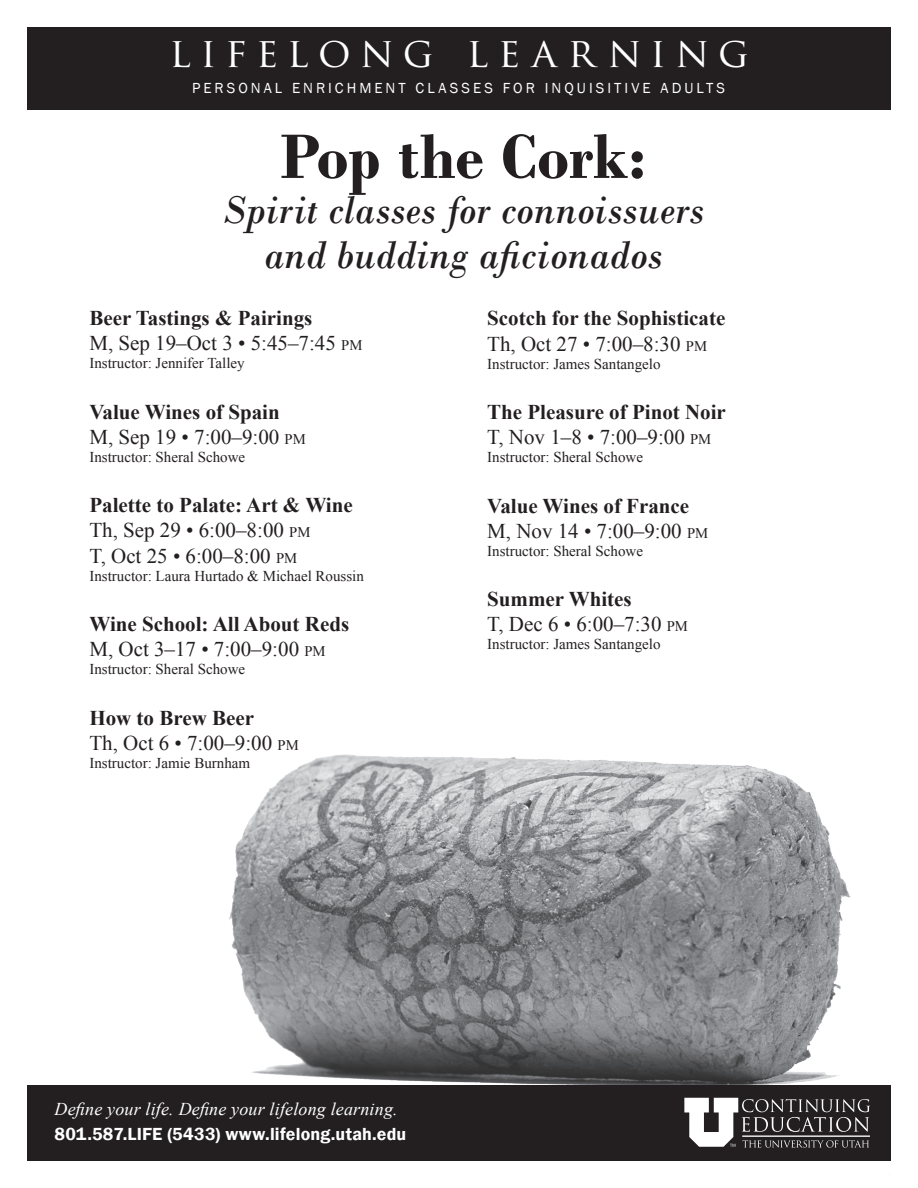
<style>
.page{position:relative;width:918px;height:1188px;background:#fff}
.page>*{position:absolute;margin:0;border:0;box-sizing:border-box;transform-origin:0 0}
.t1{font:700 66px "Bodoni";letter-spacing:-.005em;color:#231f20}
.t2{font:45px "Trajan Pro";letter-spacing:.18em;color:#fff}
.t3{font:italic 40.5px/45px "Bodoni";color:#231f20;text-align:center}
.t4{font:40.5px "Trajan Pro";letter-spacing:.23em;color:#fff}
.t5{font:700 21px/25.2px "Times New Roman";color:#231f20}
.t6{font:italic 18px "Times New Roman";letter-spacing:.01em;color:#fff}
.t7{font:600 18px "Franklin Gothic";letter-spacing:.01em;color:#fff}
.t8{font:15px "Times New Roman";color:#231f20}
.t9{font:15px "Franklin Gothic";letter-spacing:.205em;color:#fff}
.s1{font-weight:400}
.s2{font-weight:400;font-size:14.7px}
</style>
<div class="page">
<img style="left:229px;top:754px;width:662px;height:421px">
<div style="left:27px;top:27px;width:864px;height:83px;background:#231f20"></div>
<div style="left:28px;top:1085px;width:863px;height:76px;background:#231f20"></div>
<svg style="left:684px;top:1098px;width:186px;height:50px"></svg>
<hr style="left:742px;top:1136px;width:128px;height:1px;background:#fff">
<h3 class="t4" style="left:169px;top:27px;width:581px">LIFELONG LEARNING</h3>
<h2 class="t2" style="left:161px;top:25px;width:609px">LIFELONG LEARNING</h2>
<p class="t9" style="left:192px;top:79px;width:535px">PERSONAL ENRICHMENT CLASSES FOR INQUISITIVE ADULTS</p>
<h1 class="t1" style="left:281px;top:117px;width:367px">Pop the Cork:</h1>
<h3 class="t3" style="left:222px;top:187px;width:483px">Spirit classes for connoissuers and budding aficionados</h3>
<p class="t5" style="left:89px;top:305px;width:275px">Beer Tastings &amp; Pairings<br><span class="s1">M, Sep 19</span><span class="s1">–</span><span class="s1">Oct</span> <span class="s1">3 • 5:45–7:45</span> <span class="s2">PM</span></p>
<p class="t8" style="left:89px;top:353px;width:157px">Instructor: Jennifer Talley</p>
<p class="t5" style="left:89px;top:399px;width:218px">Value Wines of Spain<br><span class="s1">M, Sep 19</span> <span class="s1">• 7:00–9:00</span> <span class="s2">PM</span></p>
<p class="t8" style="left:89px;top:447px;width:157px">Instructor: Sheral Schowe</p>
<p class="t5" style="left:89px;top:492px;width:265px">Palette to Palate: Art &amp; Wine<br><span class="s1">Th, Sep</span> <span class="s1">29 • 6:00–8:00</span> <span class="s2">PM<br></span><span class="s1">T, Oct 25 •</span> <span class="s1">6:00–8:00</span> <span class="s2">PM</span></p>
<p class="t8" style="left:89px;top:566px;width:276px">Instructor: Laura Hurtado &amp; Michael Roussin</p>
<p class="t5" style="left:89px;top:611px;width:261px">Wine School: All About Reds<br><span class="s1">M, Oct 3</span><span class="s1">–</span><span class="s1">17</span> <span class="s1">• 7:00–9:00</span> <span class="s2">PM</span></p>
<p class="t8" style="left:89px;top:659px;width:157px">Instructor: Sheral Schowe</p>
<p class="t5" style="left:89px;top:705px;width:211px">How to Brew Beer<br><span class="s1">Th, Oct 6</span> <span class="s1">• 7:00–9:00</span> <span class="s2">PM</span></p>
<p class="t8" style="left:89px;top:753px;width:162px">Instructor: Jamie Burnham</p>
<p class="t5" style="left:487px;top:305px;width:240px">Scotch for the Sophisticate<br><span class="s1">Th, Oct 27</span> <span class="s1">• 7:00–8:30</span> <span class="s2">PM</span></p>
<p class="t8" style="left:487px;top:353px;width:175px">Instructor: James Santangelo</p>
<p class="t5" style="left:487px;top:399px;width:240px">The Pleasure of Pinot Noir<br><span class="s1">T, Nov 1</span><span class="s1">–</span><span class="s1">8 • 7:00</span><span class="s1">–9:00</span> <span class="s2">PM</span></p>
<p class="t8" style="left:487px;top:447px;width:157px">Instructor: Sheral Schowe</p>
<p class="t5" style="left:487px;top:492px;width:223px">Value Wines of France<br><span class="s1">M, Nov 14</span> <span class="s1">• 7:00–9:00</span> <span class="s2">PM</span></p>
<p class="t8" style="left:487px;top:541px;width:157px">Instructor: Sheral Schowe</p>
<p class="t5" style="left:487px;top:586px;width:202px">Summer Whites<br><span class="s1">T, Dec 6</span> <span class="s1">• 6:00–7:30</span> <span class="s2">PM</span></p>
<p class="t8" style="left:487px;top:634px;width:175px">Instructor: James Santangelo</p>
<p class="t6" style="left:55px;top:1096px;width:345px">Define your life. Define your lifelong learning.</p>
<p class="t7" style="left:55px;top:1123px;width:353px">801.587.LIFE (5433) www.lifelong.utah.edu</p>
</div>
